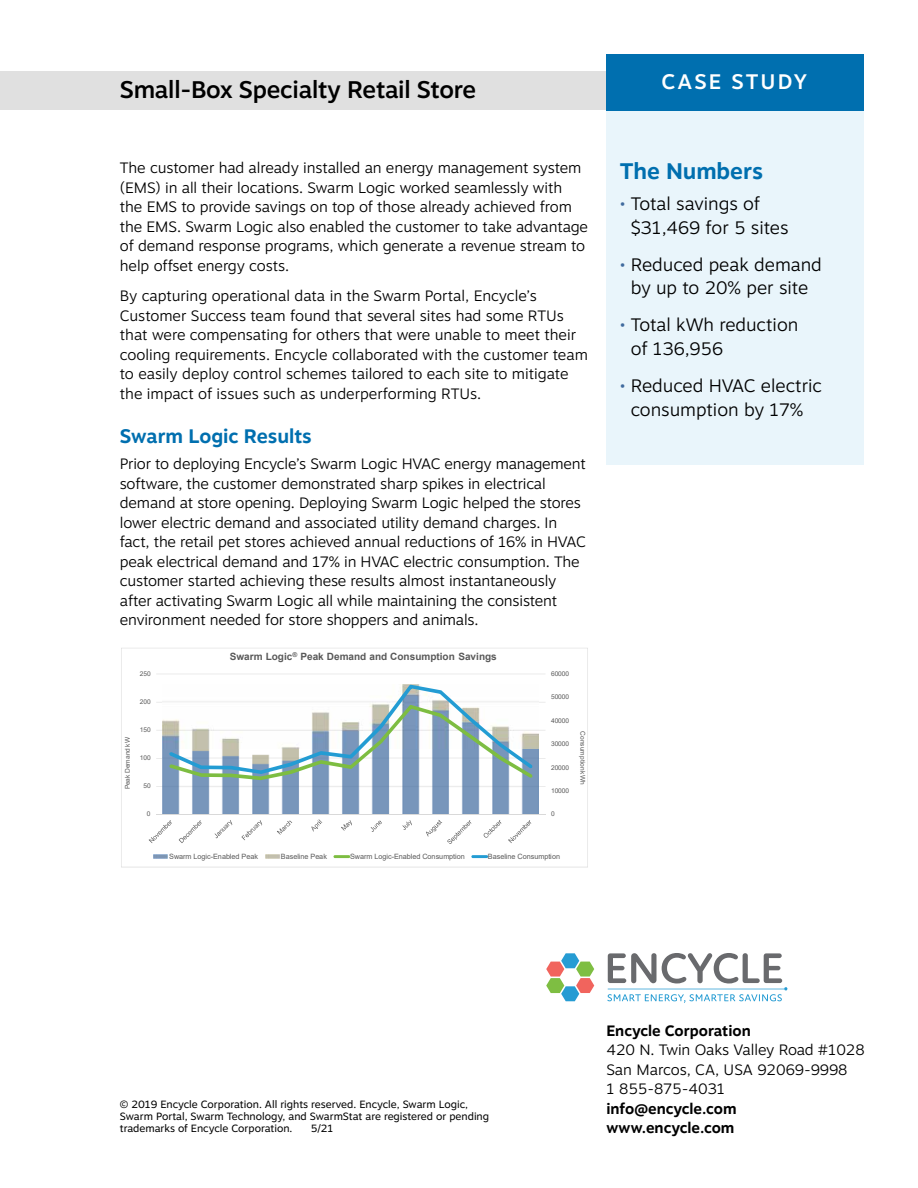
<style>
.page{position:relative;width:918px;height:1188px;background:#fff}
.page>*{position:absolute;margin:0;border:0;box-sizing:border-box;transform-origin:0 0}
.t1{font:500 24px "Motiva Sans";letter-spacing:-.01em;color:#000}
.t2{font:700 22.5px "Motiva Sans";color:#006faf}
.t3{font:condensed 21px "Univers";letter-spacing:.1em;color:#fff}
.t4{font:500 21px "Motiva Sans";letter-spacing:.1em;color:#fff}
.t5{font:700 19.5px "Motiva Sans";color:#006faf}
.t6{font:300 18px/23.5px "Motiva Sans";color:#000}
.t7{font:300 15px/19.5px "Motiva Sans";letter-spacing:-.01em;color:#000}
.t8{font:700 15px/19.5px "Motiva Sans";color:#000}
.t9{font:10.5px/12px "Motiva Sans";color:#000}
.t10{font:700 10.05px "Arial";color:#595959}
.t11{font:7.2px "Arial";letter-spacing:-.01em;color:#595959}
.t12{font:6.6px "Arial";letter-spacing:-.005em;color:#595959}
.s1{color:#3f6a9e}
</style>
<div class="page">
<div style="left:0;top:71px;width:616px;height:39px;background:#e0e0e0"></div>
<div style="left:606px;top:95px;width:258px;height:369px;background:#e9f5fb"></div>
<div style="left:606px;top:54px;width:258px;height:56px;background:#006faf"></div>
<svg style="left:121px;top:648px;width:467px;height:219px"></svg>
<svg style="left:546px;top:953px;width:48px;height:48px"></svg>
<svg style="left:607px;top:953px;width:181px;height:50px"></svg>
<h1 class="t1" style="left:120px;top:72px;width:358px">Small-Box Specialty Retail Store</h1>
<p class="t7" style="left:120px;top:158px;width:470px">The customer had already installed an energy management system (EMS) in all their locations. Swarm Logic worked seamlessly with the EMS to provide savings on top of those already achieved from the EMS. Swarm Logic also enabled the customer to take advantage of demand response programs, which generate a revenue stream to help offset energy costs.</p>
<p class="t7" style="left:120px;top:286px;width:470px">By capturing operational data in the Swarm Portal, Encycle’s Customer Success team found that several sites had some RTUs that were compensating for others that were unable to meet their cooling requirements. Encycle collaborated with the customer team to easily deploy control schemes tailored to each site to mitigate the impact of issues such as underperforming RTUs.</p>
<h3 class="t5" style="left:120px;top:422px;width:193px">Swarm Logic Results</h3>
<p class="t7" style="left:120px;top:454px;width:468px">Prior to deploying Encycle’s Swarm Logic HVAC energy management software, the customer demonstrated sharp spikes in electrical demand at store opening. Deploying Swarm Logic helped the stores lower electric demand and associated utility demand charges. In fact, the retail pet stores achieved annual reductions of 16% in HVAC peak electrical demand and 17% in HVAC electric consumption. The customer started achieving these results almost instantaneously after activating Swarm Logic all while maintaining the consistent environment needed for store shoppers and animals.</p>
<p class="t12" style="left:123px;top:789px;width:54px;rotate:-90deg">Peak Demand kW</p>
<p class="t12" style="left:140px;top:669px;width:12px">250</p>
<p class="t12" style="left:140px;top:697px;width:12px">200</p>
<p class="t12" style="left:140px;top:725px;width:12px">150</p>
<p class="t12" style="left:140px;top:753px;width:12px">100</p>
<p class="t12" style="left:143px;top:781px;width:9px">50</p>
<p class="t12" style="left:147px;top:809px;width:5px">0</p>
<p class="t10" style="left:230px;top:650px;width:269px">Swarm Logic<sup>®</sup> Peak Demand and Consumption Savings</p>
<p class="t12" style="left:551px;top:669px;width:19px">60000</p>
<p class="t12" style="left:551px;top:693px;width:19px">50000</p>
<p class="t12" style="left:551px;top:716px;width:19px">40000</p>
<p class="t12" style="left:551px;top:739px;width:19px">30000</p>
<p class="t12" style="left:551px;top:763px;width:19px">20000</p>
<p class="t12" style="left:551px;top:786px;width:19px">10000</p>
<p class="t12" style="left:551px;top:809px;width:5px">0</p>
<p class="t12" style="left:587px;top:731px;width:55px;rotate:90deg">Consumption kWh</p>
<p class="t11" style="left:169px;top:851px;width:90px">Swarm Logic-Enabled Peak</p>
<p class="t11" style="left:281px;top:851px;width:48px">Baseline Peak</p>
<p class="t11" style="left:350px;top:851px;width:116px">Swarm Logic-Enabled Consumption</p>
<p class="t11" style="left:488px;top:851px;width:74px">Baseline Consumption</p>
<h3 class="t4" style="left:662px;top:66px;width:147px">CASE STUDY</h3>
<h3 class="t3" style="left:679px;top:76px;width:130px">CASE STUDY</h3>
<h2 class="t2" style="left:620px;top:154px;width:145px">The Numbers</h2>
<p class="t6" style="left:631px;top:192px;width:159px;text-indent:-11px"><span class="s1">•</span> Total savings of $31,469 for 5 sites</p>
<p class="t6" style="left:620px;top:252px;width:204px;text-align:center"><span class="s1">•</span> Reduced peak demand by up to 20% per site</p>
<p class="t6" style="left:631px;top:313px;width:169px;text-indent:-11px"><span class="s1">•</span> Total kWh reduction of 136,956</p>
<p class="t6" style="left:620px;top:374px;width:204px;text-align:center"><span class="s1">•</span> Reduced HVAC electric consumption by 17%</p>
<p class="t9" style="left:120px;top:1098px;width:371px">© 2019 Encycle Corporation. All rights reserved. Encycle, Swarm Logic,<br>Swarm Portal, Swarm Technology, and SwarmStat are registered or pending trademarks of Encycle Corporation.</p>
<p class="t9" style="left:311px;top:1122px;width:24px">5/21</p>
<p class="t8" style="left:606px;top:1020px;width:146px">Encycle Corporation</p>
<p class="t7" style="left:606px;top:1040px;width:260px">420 N. Twin Oaks Valley Road #1028<br>San Marcos, CA, USA 92069-9998<br>1 855-875-4031</p>
<p class="t8" style="left:606px;top:1098px;width:132px">info@encycle.com www.encycle.com</p>
</div>
